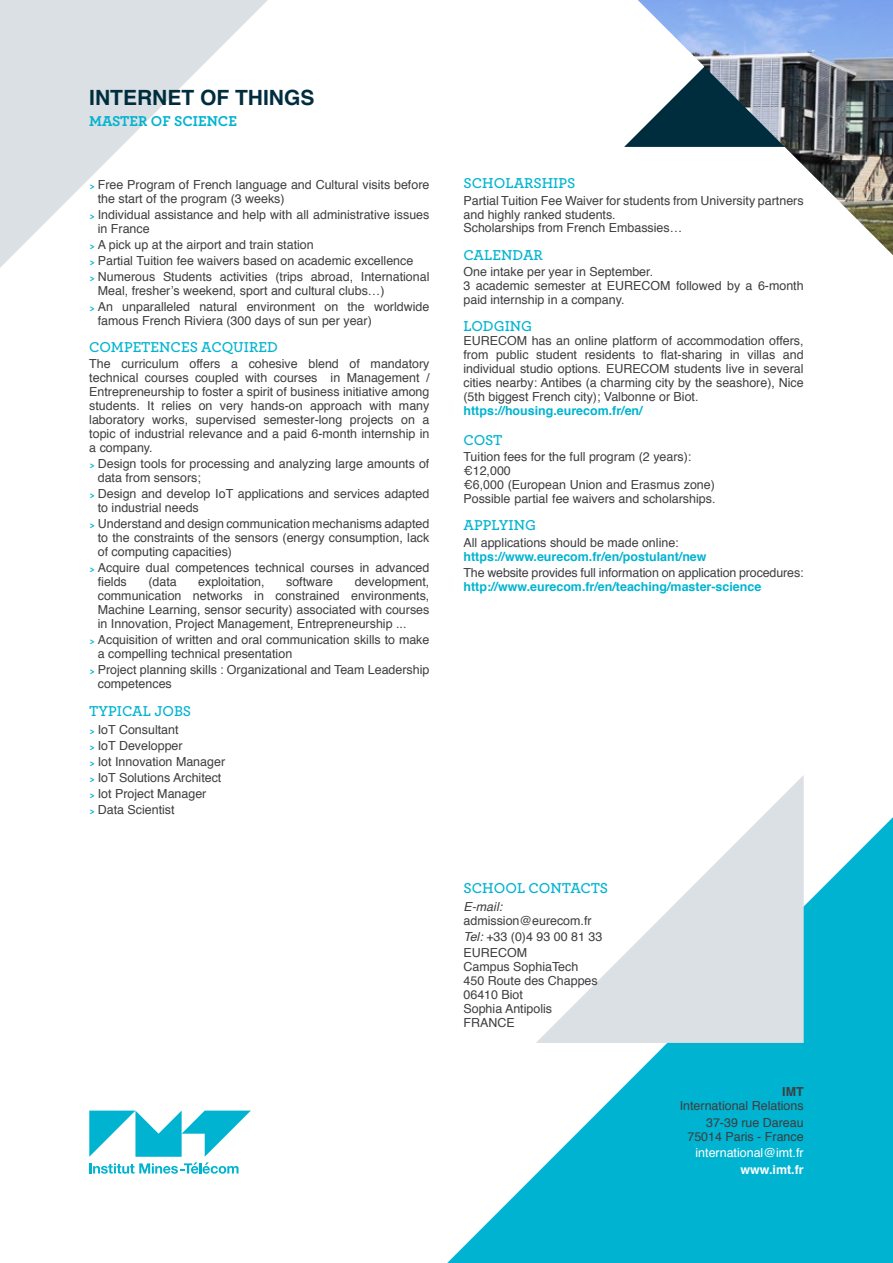
<style>
.page{position:relative;width:893px;height:1263px;background:#fff}
.page>*{position:absolute;margin:0;border:0;box-sizing:border-box;transform-origin:0 0}
.t1{font:700 21px "Helvetica";color:#002d3e}
.t2{font:600 15px "Archer";color:#00b3d0}
.t3{font:700 15px "Archer";color:#00b3d0}
.t4{font:12.45px/14px "Helvetica";color:#3e3d40}
.t5{font:700 12.45px "Helvetica";color:#00b3d0}
.t6{font:12.45px "Helvetica";color:#fff}
.t7{font:700 12.45px "Helvetica";color:#fff}
.t8{font:italic 12.45px "Helvetica";color:#3e3d40}
.t9{font:700 12.45px "Helvetica";color:#3e3d40}
.t10{font:700 9px "Bryant";color:#00b3d0}
.s1{font-family:"Bryant";font-weight:700;font-size:9px;color:#00b3d0}
.s2{font-family:"Arial"}
.s3{font-style:italic}
</style>
<div class="page">
<svg style="left:447px;top:817px;width:446px;height:446px;fill:#00b3d0"></svg>
<svg style="left:0;top:0;width:268px;height:268px"></svg>
<svg style="left:536px;top:775px;width:268px;height:268px"></svg>
<svg style="left:89px;top:1110px;width:162px;height:64px"></svg>
<img style="left:638px;top:0;width:255px;height:255px">
<h1 class="t1" style="left:89px;top:81px;width:227px">INTERNET OF THINGS</h1>
<p class="t3" style="left:89px;top:109px;width:149px">MASTER OF SCIENCE</p>
<p class="t4" style="left:98px;top:178px;width:333px;text-indent:-9px"><span class="s1">&gt;</span> Free Program of French language and Cultural visits before the start of the program (3 weeks)</p>
<p class="t4" style="left:98px;top:208px;width:333px;text-indent:-9px"><span class="s1">&gt;</span> Individual assistance and help with all administrative issues in France</p>
<p class="t4" style="left:89px;top:237px;width:342px;line-height:16px"><span class="s1">&gt;</span> A pick up at the airport and train station<br><span class="s1">&gt;</span> Partial Tuition fee waivers based on academic excellence<br><span class="s1">&gt;</span> Numerous Students activities (trips abroad, International</p>
<p class="t4" style="left:89px;top:283px;width:342px;line-height:16px;text-indent:9px">Meal, fresher’s weekend, sport and cultural clubs…)<br><span class="s1">&gt;</span> An unparalleled natural environment on the worldwide</p>
<p class="t4" style="left:98px;top:314px;width:275px">famous French Riviera (300 days of sun per year)</p>
<p class="t2" style="left:89px;top:336px;width:190px">COMPETENCES ACQUIRED</p>
<p class="t4" style="left:89px;top:357px;width:342px;text-align:justify">The curriculum offers a cohesive blend of mandatory technical courses coupled with courses in Management / Entrepreneurship to foster a spirit of business initiative among students. It relies on very hands-on approach with many laboratory works, supervised semester-long projects on a topic of industrial relevance and a paid 6-month internship in a company.</p>
<p class="t4" style="left:98px;top:457px;width:333px;text-indent:-9px"><span class="s1">&gt;</span> Design tools for processing and analyzing large amounts of data from sensors;</p>
<p class="t4" style="left:98px;top:487px;width:333px;text-indent:-9px"><span class="s1">&gt;</span> Design and develop IoT applications and services adapted to industrial needs</p>
<p class="t4" style="left:98px;top:517px;width:333px;text-align:justify;text-indent:-9px"><span class="s1">&gt;</span> Understand and design communication mechanisms adapted to the constraints of the sensors (energy consumption, lack of computing capacities)</p>
<p class="t4" style="left:98px;top:561px;width:333px;text-indent:-9px"><span class="s1">&gt;</span> Acquire dual competences technical courses in advanced fields</p>
<p class="t4" style="left:148px;top:575px;width:30px">(data</p>
<p class="t4" style="left:198px;top:575px;width:68px">exploitation,</p>
<p class="t4" style="left:286px;top:575px;width:49px">software</p>
<p class="t4" style="left:98px;top:575px;width:333px;text-align:justify;text-indent:257px">development, communication networks in constrained environments, Machine Learning, sensor security) associated with courses in Innovation, Project Management, Entrepreneurship ...</p>
<p class="t4" style="left:98px;top:633px;width:333px;text-indent:-9px"><span class="s1">&gt;</span> Acquisition of written and oral communication skills to make a compelling technical presentation</p>
<p class="t4" style="left:98px;top:663px;width:333px;text-indent:-9px"><span class="s1">&gt;</span> Project planning skills : Organizational and Team Leadership competences</p>
<p class="t2" style="left:89px;top:700px;width:103px">TYPICAL JOBS</p>
<p class="t4" style="left:89px;top:722px;width:137px;line-height:16px"><span class="s1">&gt;</span> IoT Consultant<br><span class="s1">&gt;</span> IoT Developper<br><span class="s1">&gt;</span> Iot Innovation Manager <span class="s1">&gt;</span> IoT Solutions Architect <span class="s1">&gt;</span> Iot Project Manager<br><span class="s1">&gt;</span> Data Scientist</p>
<p class="t10" style="left:95px;top:636px;width:4px">&gt;</p>
<p class="t2" style="left:463px;top:172px;width:114px">SCHOLARSHIPS</p>
<p class="t4" style="left:463px;top:194px;width:342px">Partial Tuition Fee Waiver for students from University partners and highly ranked students.<br>Scholarships from French Embassies…</p>
<p class="t2" style="left:463px;top:244px;width:81px">CALENDAR</p>
<p class="t4" style="left:463px;top:265px;width:342px">One intake per year in September.<br>3 academic semester at EURECOM followed by a 6-month paid internship in a company.</p>
<p class="t2" style="left:463px;top:315px;width:70px">LODGING</p>
<p class="t4" style="left:463px;top:334px;width:342px;text-align:justify">EURECOM has an online platform of accommodation offers, from public student residents to flat-sharing in villas and individual studio options. EURECOM students live in several cities nearby: Antibes (a charming city by the seashore), Nice (5th biggest French city); Valbonne or Biot.</p>
<p class="t5" style="left:463px;top:400px;width:181px">https://housing.eurecom.fr/en/</p>
<p class="t2" style="left:463px;top:428px;width:40px">COST</p>
<p class="t4" style="left:463px;top:450px;width:253px">Tuition fees for the full program (2 years): €12,000<br>€<span class="s2">6</span>,<span class="s2">0</span>00 (European Union and Erasmus zone)<br>Possible partial fee waivers and scholarships.</p>
<p class="t2" style="left:463px;top:514px;width:74px">APPLYING</p>
<p class="t4" style="left:463px;top:536px;width:217px">All applications should be made online:</p>
<p class="t5" style="left:463px;top:546px;width:245px">https://www.eurecom.fr/en/postulant/new</p>
<p class="t4" style="left:463px;top:566px;width:342px">The website provides full information on application procedures:</p>
<p class="t5" style="left:463px;top:576px;width:299px">http://www.eurecom.fr/en/teaching/master-science</p>
<p class="t2" style="left:463px;top:877px;width:146px">SCHOOL CONTACTS</p>
<p class="t8" style="left:463px;top:897px;width:40px">E-mail:</p>
<p class="t4" style="left:463px;top:913px;width:140px;line-height:16px">admission@eurecom.fr<br><span class="s3">Tel:</span> +33 (0)4 93 00 81 33<br>EURECOM</p>
<p class="t4" style="left:463px;top:960px;width:136px">Campus SophiaTech<br>450 Route des Chappes<br>06410 Biot<br>Sophia Antipolis<br>FRANCE</p>
<p class="t9" style="left:782px;top:1082px;width:23px">IMT</p>
<p class="t4" style="left:680px;top:1098px;width:125px;line-height:16.5px;text-align:right">International Relations<br>37-39 rue Dareau</p>
<p class="t4" style="left:687px;top:1130px;width:118px">75014 Paris - France</p>
<p class="t6" style="left:695px;top:1143px;width:110px">international@imt.fr</p>
<p class="t7" style="left:740px;top:1159px;width:65px">www.imt.fr</p>
</div>
